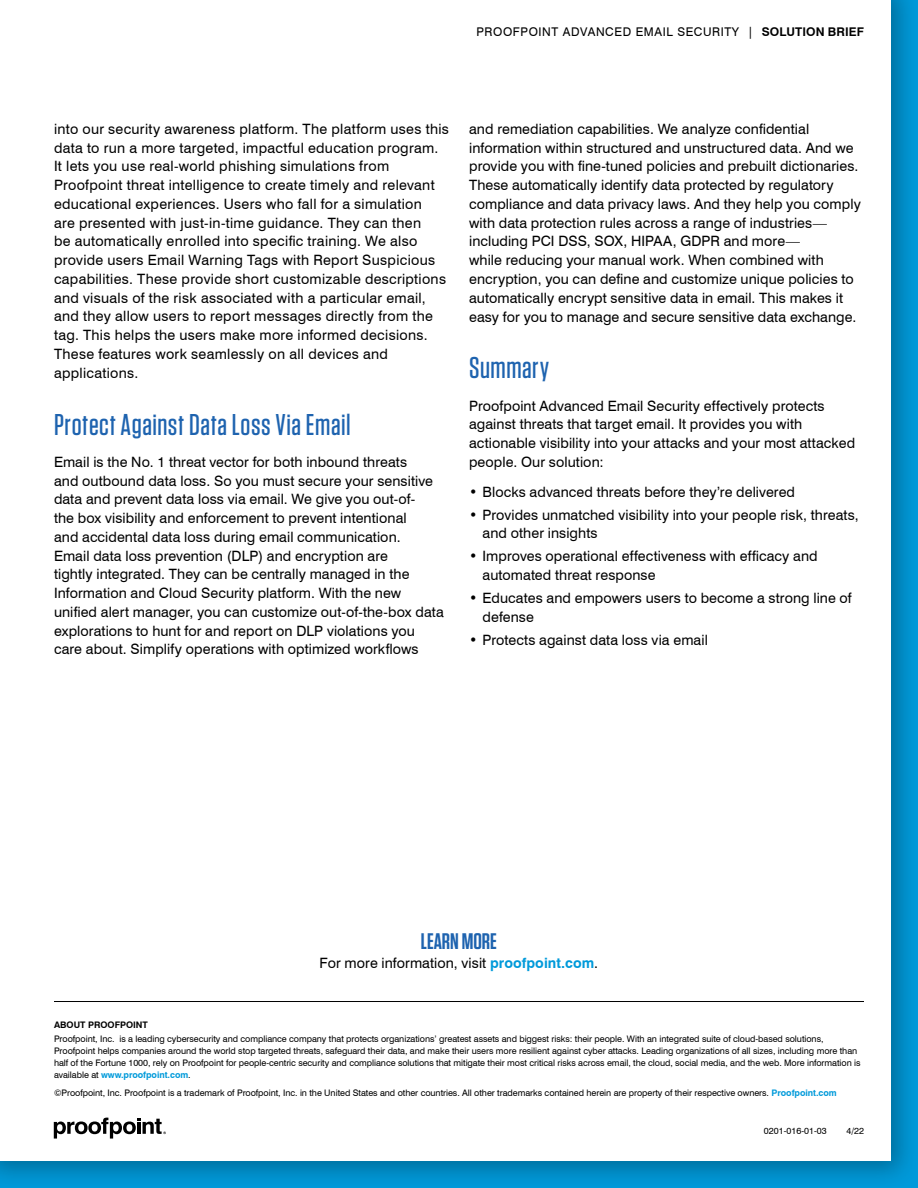
<style>
.page{position:relative;width:918px;height:1188px;background:#fff}
.page>*{position:absolute;margin:0;border:0;box-sizing:border-box;transform-origin:0 0}
.t1{font:500 30px "Tungsten";letter-spacing:.02em;color:#1e63af}
.t2{font:600 22.5px "Tungsten";color:#1e63af}
.t3{font:14.25px/18.8px "Swiss 721 BT";letter-spacing:.01em;color:#000}
.t4{font:12px "Swiss 721 BT";letter-spacing:.05em;color:#000}
.t5{font:9px/12px "Swiss 721 BT";letter-spacing:-.005em;color:#000}
.t6{font:700 9px "Swiss 721 BT";color:#000}
.s1{font-weight:700}
.s2{font-weight:700;color:#009ada}
</style>
<div class="page">
<div style="left:0;top:0;width:918px;height:1188px;background:#000;opacity:.3"></div>
<div style="left:0;top:0;width:891px;height:1161px;background:#fff"></div>
<hr style="left:54px;top:1001px;width:810px;height:1px;background:#000">
<svg style="left:54px;top:1118px;width:112px;height:21px"></svg>
<p class="t4" style="left:476px;top:25px;width:389px">PROOFPOINT ADVANCED EMAIL SECURITY | <span class="s1">SOLUTION BRIEF</span></p>
<p class="t3" style="left:54px;top:119px;width:396px">into our security awareness platform. The platform uses this data to run a more targeted, impactful education program.<br>It lets you use real-world phishing simulations from Proofpoint threat intelligence to create timely and relevant educational experiences. Users who fall for a simulation<br>are presented with just-in-time guidance. They can then<br>be automatically enrolled into specific training. We also provide users Email Warning Tags with Report Suspicious capabilities. These provide short customizable descriptions and visuals of the risk associated with a particular email, and they allow users to report messages directly from the tag. This helps the users make more informed decisions.<br>These features work seamlessly on all devices and applications.</p>
<h1 class="t1" style="left:54px;top:409px;width:298px">Protect Against Data Loss Via Email</h1>
<p class="t3" style="left:54px;top:452px;width:391px">Email is the No. 1 threat vector for both inbound threats<br>and outbound data loss. So you must secure your sensitive data and prevent data loss via email. We give you out-of-<br>the box visibility and enforcement to prevent intentional<br>and accidental data loss during email communication.<br>Email data loss prevention (DLP) and encryption are<br>tightly integrated. They can be centrally managed in the Information and Cloud Security platform. With the new unified alert manager, you can customize out-of-the-box data explorations to hunt for and report on DLP violations you care about. Simplify operations with optimized workflows</p>
<p class="t3" style="left:469px;top:119px;width:393px">and remediation capabilities. We analyze confidential information within structured and unstructured data. And we provide you with fine-tuned policies and prebuilt dictionaries.<br>These automatically identify data protected by regulatory compliance and data privacy laws. And they help you comply with data protection rules across a range of industries— including PCI DSS, SOX, HIPAA, GDPR and more—<br>while reducing your manual work. When combined with encryption, you can define and customize unique policies to automatically encrypt sensitive data in email. This makes it easy for you to manage and secure sensitive data exchange.</p>
<h1 class="t1" style="left:469px;top:352px;width:82px">Summary</h1>
<p class="t3" style="left:469px;top:396px;width:388px">Proofpoint Advanced Email Security effectively protects against threats that target email. It provides you with actionable visibility into your attacks and your most attacked people. Our solution:</p>
<p class="t3" style="left:469px;top:482px;width:327px">• Blocks advanced threats before they’re delivered</p>
<p class="t3" style="left:483px;top:505px;width:378px;text-indent:-13px">• Provides unmatched visibility into your people risk, threats, and other insights</p>
<p class="t3" style="left:483px;top:547px;width:337px;text-indent:-13px">• Improves operational effectiveness with efficacy and automated threat response</p>
<p class="t3" style="left:483px;top:589px;width:371px;text-indent:-13px">• Educates and empowers users to become a strong line of defense</p>
<p class="t3" style="left:469px;top:630px;width:240px">• Protects against data loss via email</p>
<h2 class="t2" style="left:421px;top:930px;width:77px">LEARN MORE</h2>
<p class="t3" style="left:320px;top:953px;width:280px">For more information, visit <span class="s2">proofpoint.com</span>.</p>
<p class="t6" style="left:54px;top:1019px;width:95px">ABOUT PROOFPOINT</p>
<p class="t5" style="left:54px;top:1033px;width:808px">Proofpoint, Inc. is a leading cybersecurity and compliance company that protects organizations’ greatest assets and biggest risks: their people. With an integrated suite of cloud-based solutions, Proofpoint helps companies around the world stop targeted threats, safeguard their data, and make their users more resilient against cyber attacks. Leading organizations of all sizes, including more than half of the Fortune 1000, rely on Proofpoint for people-centric security and compliance solutions that mitigate their most critical risks across email, the cloud, social media, and the web. More information is available at <span class="s2">www.proofpoint.com</span>.</p>
<p class="t5" style="left:54px;top:1086px;width:784px">©Proofpoint, Inc. Proofpoint is a trademark of Proofpoint, Inc. in the United States and other countries. All other trademarks contained herein are property of their respective owners. <span class="s2">Proofpoint.com</span></p>
<p class="t5" style="left:764px;top:1125px;width:64px">0201-016-01-03</p>
<p class="t5" style="left:846px;top:1125px;width:19px">4/22</p>
</div>
